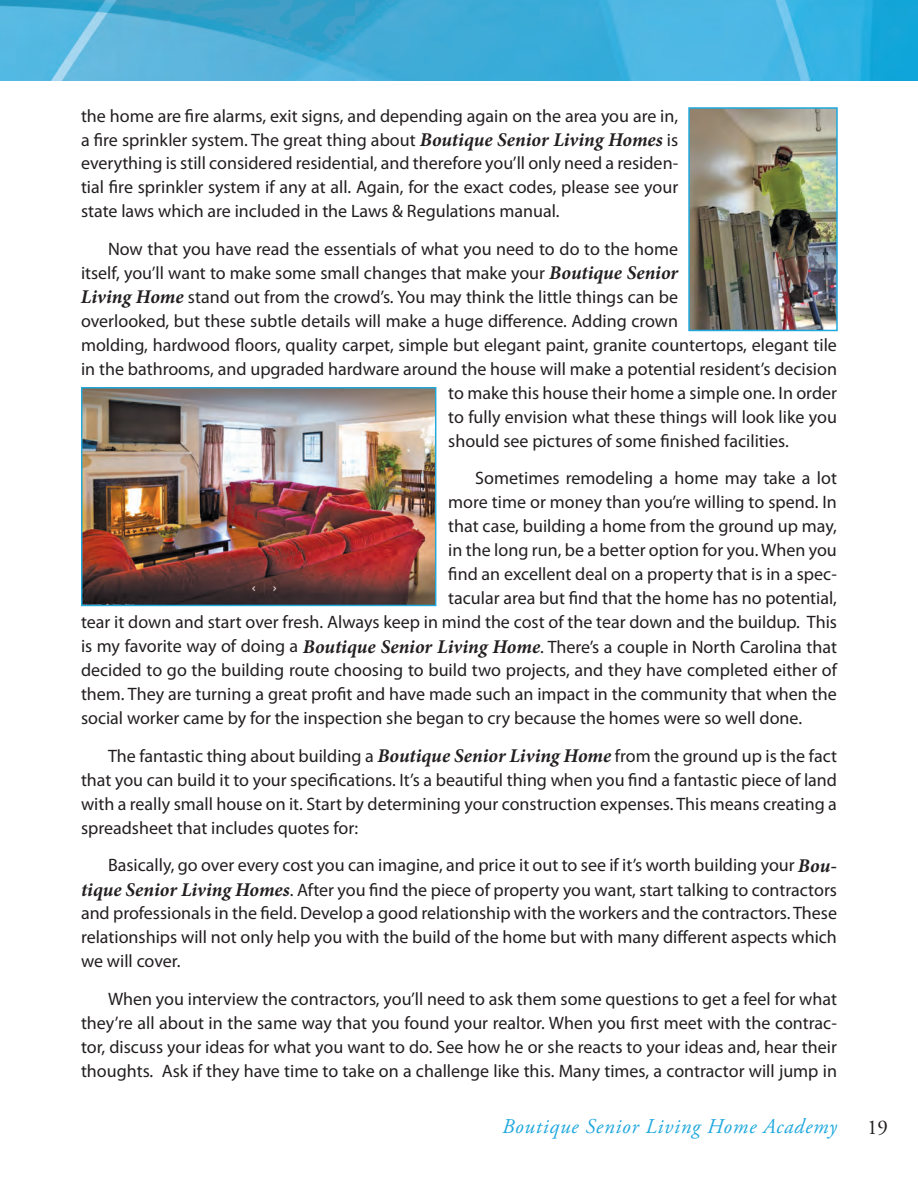
<style>
.page{position:relative;width:918px;height:1188px;background:#fff}
.page>*{position:absolute;margin:0;border:0;box-sizing:border-box;transform-origin:0 0}
.t1{font:italic 21px "Adobe Garamond Pro";letter-spacing:.04em;color:#1fa9dd}
.t2{font:21px "Adobe Garamond Pro";color:#231f20}
.Body_Paragraph{font:18px/24px "Myriad Pro";color:#231f20;text-align:justify}
.s1{font-family:"Minion Pro";font-weight:700;font-style:italic;font-size:19.5px}
</style>
<div class="page">
<img style="left:0;top:0;width:918px;height:81px">
<img style="left:83px;top:389px;width:351px;height:215px">
<div style="left:81px;top:387px;width:355px;height:219px;border:1px solid #1fa9dd"></div>
<img style="left:691px;top:110px;width:144px;height:218px">
<div style="left:688px;top:107px;width:150px;height:224px;border:2px solid #1fa9dd"></div>
<p class="Body_Paragraph" style="left:81px;top:103px;width:599px">the home are fire alarms, exit signs, and depending again on the area you are in, a fire sprinkler system. The great thing about <span class="s1">Boutique Senior Living Homes</span> is everything is still considered residential, and therefore you’ll only need a residen&shy;tial fire sprinkler system if any at all. Again, for the exact codes, please see your state laws which are included in the Laws &amp; Regulations manual.</p>
<p class="Body_Paragraph" style="left:108px;top:237px;width:572px">Now that you have read the essentials of what you need to do to the home</p>
<p class="Body_Paragraph" style="left:81px;top:261px;width:599px">itself, you’ll want to make some small changes that make your <span class="s1">Boutique Senior</span></p>
<p class="Body_Paragraph" style="left:81px;top:285px;width:599px"><span class="s1">Living Home</span> stand out from the crowd’s. You may think the little things can be</p>
<p class="Body_Paragraph" style="left:81px;top:309px;width:599px">overlooked, but these subtle details will make a huge difference. Adding crown</p>
<p class="Body_Paragraph" style="left:81px;top:333px;width:757px">molding, hardwood floors, quality carpet, simple but elegant paint, granite countertops, elegant tile</p>
<p class="Body_Paragraph" style="left:81px;top:357px;width:758px">in the bathrooms, and upgraded hardware around the house will make a potential resident’s decision</p>
<p class="Body_Paragraph" style="left:448px;top:381px;width:390px">to make this house their home a simple one. In order</p>
<p class="Body_Paragraph" style="left:448px;top:405px;width:390px">to fully envision what these things will look like you</p>
<p class="Body_Paragraph" style="left:448px;top:429px;width:342px">should see pictures of some finished facilities.</p>
<p class="Body_Paragraph" style="left:475px;top:466px;width:363px">Sometimes remodeling a home may take a lot</p>
<p class="Body_Paragraph" style="left:448px;top:490px;width:390px">more time or money than you’re willing to spend. In</p>
<p class="Body_Paragraph" style="left:448px;top:514px;width:390px">that case, building a home from the ground up may,</p>
<p class="Body_Paragraph" style="left:448px;top:538px;width:390px">in the long run, be a better option for you. When you</p>
<p class="Body_Paragraph" style="left:448px;top:562px;width:390px">find an excellent deal on a property that is in a spec-</p>
<p class="Body_Paragraph" style="left:448px;top:586px;width:390px">tacular area but find that the home has no potential,</p>
<p class="Body_Paragraph" style="left:81px;top:610px;width:758px">tear it down and start over fresh. Always keep in mind the cost of the tear down and the buildup. This</p>
<p class="Body_Paragraph" style="left:81px;top:634px;width:757px">is my favorite way of doing a <span class="s1">Boutique Senior Living Home</span>. There’s a couple in North Carolina that</p>
<p class="Body_Paragraph" style="left:81px;top:658px;width:758px">decided to go the building route choosing to build two projects, and they have completed either of</p>
<p class="Body_Paragraph" style="left:81px;top:682px;width:757px">them. They are turning a great profit and have made such an impact in the community that when the</p>
<p class="Body_Paragraph" style="left:81px;top:706px;width:723px">social worker came by for the inspection she began to cry because the homes were so well done.</p>
<p class="Body_Paragraph" style="left:81px;top:744px;width:758px;text-indent:27px">The fantastic thing about building a <span class="s1">Boutique Senior Living Home</span> from the ground up is the fact that you can build it to your specifications. It’s a beautiful thing when you find a fantastic piece of land with a really small house on it. Start by determining your construction expenses. This means creating a spreadsheet that includes quotes for:</p>
<p class="Body_Paragraph" style="left:81px;top:853px;width:758px;text-indent:27px">Basically, go over every cost you can imagine, and price it out to see if it’s worth building your <span class="s1">Bou&shy;tique Senior Living Homes</span>. After you find the piece of property you want, start talking to contractors and professionals in the field. Develop a good relationship with the workers and the contractors. These relationships will not only help you with the build of the home but with many different aspects which we will cover.</p>
<p class="Body_Paragraph" style="left:81px;top:987px;width:758px;text-indent:27px">When you interview the contractors, you’ll need to ask them some questions to get a feel for what they’re all about in the same way that you found your realtor. When you first meet with the contrac&shy;tor, discuss your ideas for what you want to do. See how he or she reacts to your ideas and, hear their thoughts. Ask if they have time to take on a challenge like this. Many times, a contractor will jump in</p>
<p class="t1" style="left:502px;top:1114px;width:336px">Boutique Senior Living Home Academy</p>
<p class="t2" style="left:867px;top:1115px;width:22px">19</p>
</div>
